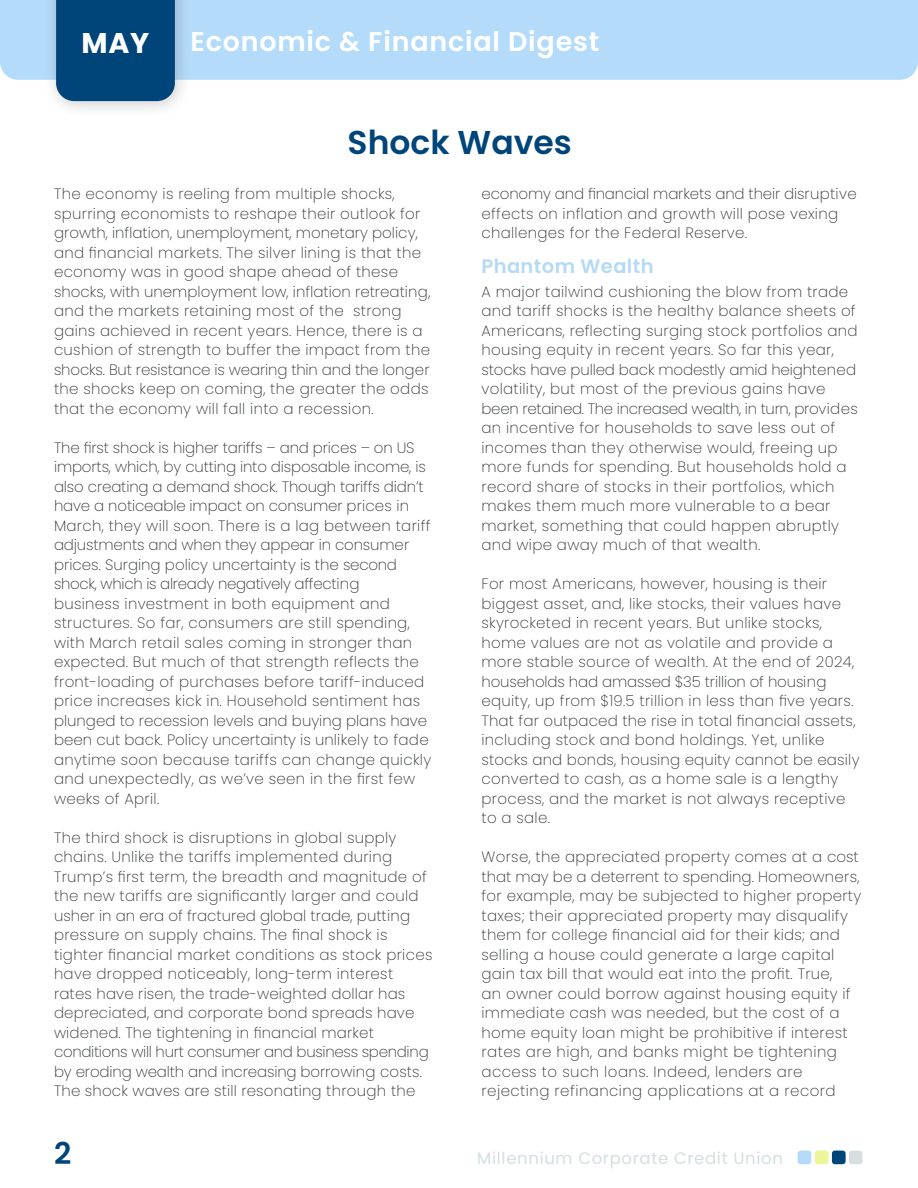
<style>
.page{position:relative;width:918px;height:1188px;background:#fff}
.page>*{position:absolute;margin:0;border:0;box-sizing:border-box;transform-origin:0 0}
.t1{font:600 33px "Poppins";color:#00457a}
.t2{font:600 30px "Poppins";color:#00457a}
.t3{font:700 28.5px "Poppins";color:#fff}
.t4{font:600 27px "Poppins";letter-spacing:.03em;color:#fff}
.t5{font:600 19.5px "Poppins";letter-spacing:.02em;color:#b4daf4}
.t6{font:16.5px "Poppins";letter-spacing:.04em;color:#d7dee0}
.t7{font:200 15px/19.5px "Poppins";letter-spacing:.02em;color:#323536}
.t8{font:200 15px/19.5px "Poppins";letter-spacing:-.01em;color:#323536}
</style>
<div class="page">
<div style="left:0;top:0;width:918px;height:80px;background:#b4dcfa"></div>
<div style="left:43px;top:0;width:150px;height:119px;background:#231f20;opacity:.22"></div>
<div style="left:56px;top:0;width:119px;height:101px;background:#00457a"></div>
<div style="left:798px;top:1151px;width:13px;height:13px;background:#b4dcfa;border-radius:3px"></div>
<div style="left:815px;top:1151px;width:14px;height:13px;background:#edf59a;border-radius:3px"></div>
<div style="left:832px;top:1151px;width:14px;height:13px;background:#00457a;border-radius:3px"></div>
<div style="left:849px;top:1151px;width:14px;height:13px;background:#d7dee0;border-radius:3px"></div>
<p class="t3" style="left:81px;top:27px;width:70px">MAY</p>
<p class="t4" style="left:190px;top:25px;width:410px">Economic &amp; Financial Digest</p>
<p class="t1" style="left:348px;top:123px;width:226px">Shock Waves</p>
<p class="t7" style="left:54px;top:184px;width:378px">The economy is reeling from multiple shocks, spurring economists to reshape their outlook for growth, inflation, unemployment, monetary policy, and financial markets. The silver lining is that the economy was in good shape ahead of these shocks, with unemployment low, inflation retreating, and the markets retaining most of the strong gains achieved in recent years. Hence, there is a cushion of strength to buffer the impact from the shocks. But resistance is wearing thin and the longer the shocks keep on coming, the greater the odds that the economy will fall into a recession.</p>
<p class="t8" style="left:54px;top:438px;width:378px">The first shock is higher tariffs – and prices – on US imports, which, by cutting into disposable income, is also creating a demand shock. Though tariffs didn’t have a noticeable impact on consumer prices in March, they will soon. There is a lag between tariff adjustments and when they appear in consumer prices. Surging policy uncertainty is the second shock, which is already negatively affecting</p>
<p class="t7" style="left:54px;top:594px;width:379px">business investment in both equipment and structures. So far, consumers are still spending, with March retail sales coming in stronger than expected. But much of that strength reflects the front-loading of purchases before tariff-induced price increases kick in. Household sentiment has plunged to recession levels and buying plans have been cut back. Policy uncertainty is unlikely to fade anytime soon because tariffs can change quickly and unexpectedly, as we’ve seen in the first few weeks of April.</p>
<p class="t7" style="left:54px;top:828px;width:380px">The third shock is disruptions in global supply chains. Unlike the tariffs implemented during Trump’s first term, the breadth and magnitude of the new tariffs are significantly larger and could usher in an era of fractured global trade, putting pressure on supply chains. The final shock is tighter financial market conditions as stock prices have dropped noticeably, long-term interest rates have risen, the trade-weighted dollar has depreciated, and corporate bond spreads have widened. The tightening in financial market</p>
<p class="t8" style="left:54px;top:1042px;width:376px">conditions will hurt consumer and business spending by eroding wealth and increasing borrowing costs.<br>The shock waves are still resonating through the</p>
<p class="t7" style="left:482px;top:184px;width:377px">economy and financial markets and their disruptive effects on inflation and growth will pose vexing challenges for the Federal Reserve.</p>
<p class="t5" style="left:482px;top:254px;width:174px">Phantom Wealth</p>
<p class="t7" style="left:482px;top:282px;width:378px">A major tailwind cushioning the blow from trade and tariff shocks is the healthy balance sheets of Americans, reflecting surging stock portfolios and housing equity in recent years. So far this year, stocks have pulled back modestly amid heightened volatility, but most of the previous gains have been retained. The increased wealth, in turn, provides an incentive for households to save less out of incomes than they otherwise would, freeing up more funds for spending. But households hold a record share of stocks in their portfolios, which makes them much more vulnerable to a bear market, something that could happen abruptly and wipe away much of that wealth.</p>
<p class="t7" style="left:482px;top:574px;width:380px">For most Americans, however, housing is their biggest asset, and, like stocks, their values have skyrocketed in recent years. But unlike stocks, home values are not as volatile and provide a more stable source of wealth. At the end of 2024, households had amassed $35 trillion of housing equity, up from $19.5 trillion in less than five years.<br>That far outpaced the rise in total financial assets, including stock and bond holdings. Yet, unlike stocks and bonds, housing equity cannot be easily converted to cash, as a home sale is a lengthy process, and the market is not always receptive to a sale.</p>
<p class="t7" style="left:482px;top:847px;width:381px">Worse, the appreciated property comes at a cost that may be a deterrent to spending. Homeowners, for example, may be subjected to higher property taxes; their appreciated property may disqualify them for college financial aid for their kids; and selling a house could generate a large capital gain tax bill that would eat into the profit. True,<br>an owner could borrow against housing equity if immediate cash was needed, but the cost of a home equity loan might be prohibitive if interest rates are high, and banks might be tightening access to such loans. Indeed, lenders are</p>
<p class="t7" style="left:482px;top:1081px;width:356px">rejecting refinancing applications at a record</p>
<p class="t2" style="left:54px;top:1136px;width:19px">2</p>
<p class="t6" style="left:477px;top:1149px;width:307px">Millennium Corporate Credit Union</p>
</div>
